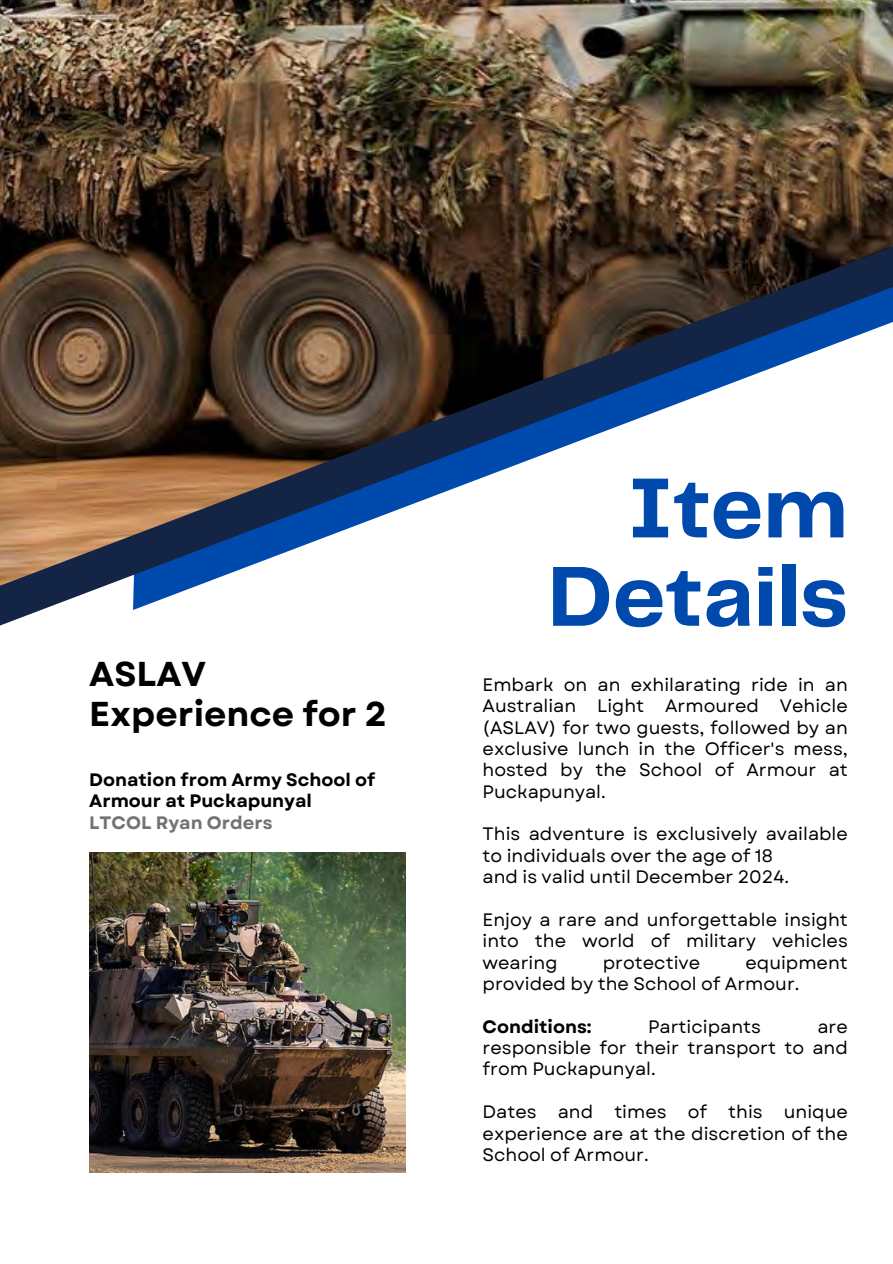
<style>
.page{position:relative;width:893px;height:1264px;background:#fff}
.page>*{position:absolute;margin:0;border:0;box-sizing:border-box;transform-origin:0 0}
.t1{font:700 88.35px/88.3px "Telegraf";color:#004aad;text-align:right}
.t2{font:700 34.5px/40.5px "Garet";color:#000}
.t3{font:18px/21.3px "Garet";color:#000;text-align:justify}
.t4{font:700 18px/21.3px "Garet";color:#000}
.t5{font:700 18px "Garet";color:#737373}
</style>
<div class="page">
<svg style="left:0;top:592px;width:181px;height:34px"></svg>
<img style="left:0;top:0;width:892px;height:592px">
<img style="left:89px;top:852px;width:316px;height:320px">
<p class="t2" style="left:89px;top:653px;width:299px">ASLAV<br>Experience for 2</p>
<p class="t4" style="left:89px;top:769px;width:287px">Donation from Army School of<br>Armour at Puckapunyal</p>
<p class="t5" style="left:89px;top:809px;width:185px">LTCOL Ryan Orders</p>
<p class="t1" style="left:548px;top:468px;width:301px">Item<br>Details</p>
<p class="t3" style="left:482px;top:674px;width:367px">Embark on an exhilarating ride in an Australian Light Armoured Vehicle (ASLAV) for two guests, followed by an exclusive lunch in the Officer's mess, hosted by the School of Armour at Puckapunyal.</p>
<p class="t3" style="left:482px;top:823px;width:367px">This adventure is exclusively available to individuals over the age of 18</p>
<p class="t3" style="left:482px;top:866px;width:308px">and is valid until December 2024.</p>
<p class="t3" style="left:482px;top:909px;width:367px">Enjoy a rare and unforgettable insight into the world of military vehicles wearing</p>
<p class="t3" style="left:482px;top:951px;width:367px;text-indent:263px">equipment provided by the School of Armour.</p>
<p class="t4" style="left:482px;top:1015px;width:111px">Conditions:</p>
<p class="t3" style="left:648px;top:1015px;width:114px">Participants</p>
<p class="t3" style="left:602px;top:951px;width:99px">protective</p>
<p class="t3" style="left:482px;top:1015px;width:367px;text-indent:335px">are responsible for their transport to and from Puckapunyal.</p>
<p class="t3" style="left:482px;top:1101px;width:367px">Dates and times of this unique experience are at the discretion of the School of Armour.</p>
</div>
